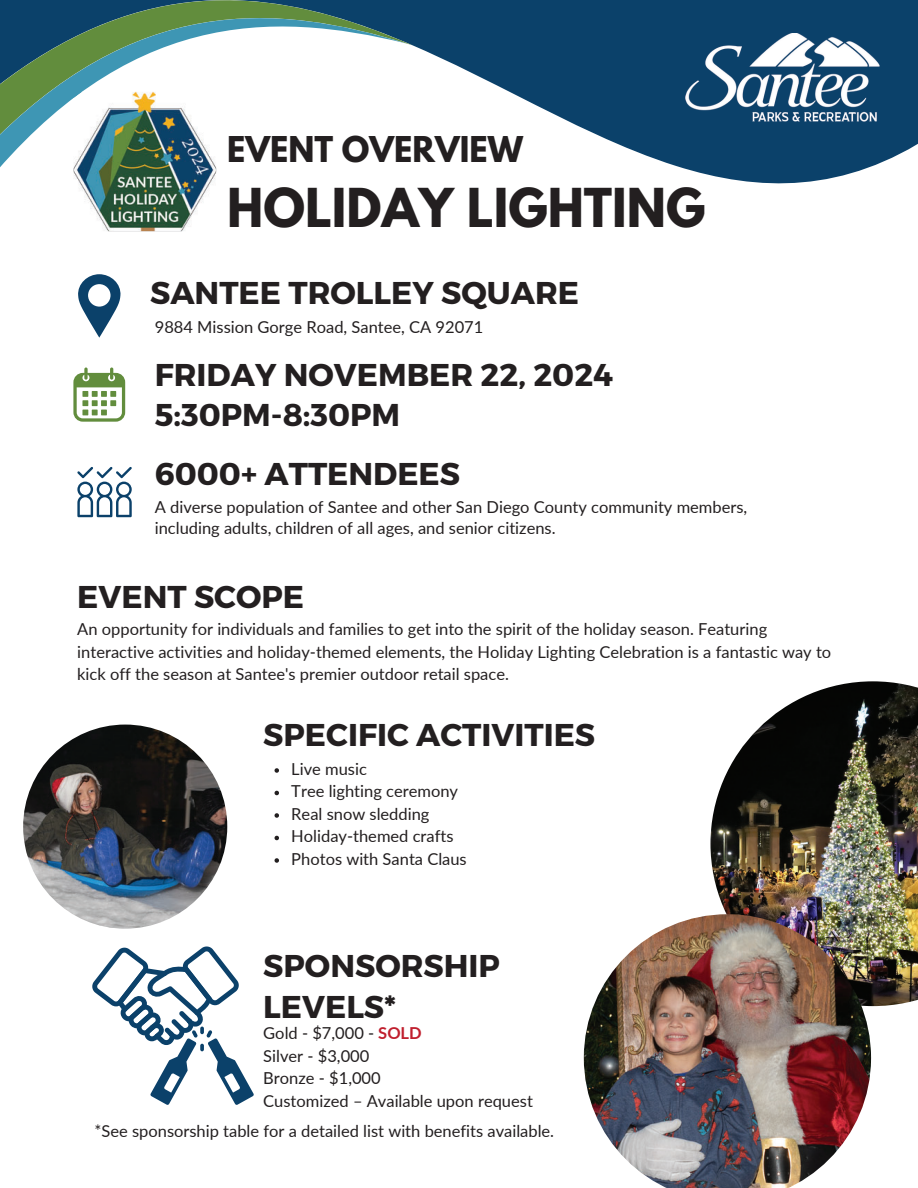
<style>
.page{position:relative;width:918px;height:1188px;background:#fff}
.page>*{position:absolute;margin:0;border:0;box-sizing:border-box;transform-origin:0 0}
.t1{font:700 47.55px "League Spartan";color:#231f20}
.t2{font:700 31.5px/40.5px "Montserrat";color:#231f20}
.t3{font:700 31.5px "League Spartan";color:#231f20}
.t4{font:16.5px/22.5px "Lato";color:#231f20}
.s1{font-weight:700;color:#c01f2e}
</style>
<div class="page">
<svg style="left:412px;top:0;width:506px;height:184px;fill:#0b416a"></svg>
<svg style="left:0;top:0;width:407px;height:172px"></svg>
<img style="left:686px;top:34px;width:201px;height:99px">
<svg style="left:78px;top:274px;width:43px;height:63px"></svg>
<svg style="left:73px;top:368px;width:52px;height:53px"></svg>
<svg style="left:77px;top:467px;width:55px;height:50px"></svg>
<img style="left:710px;top:681px;width:208px;height:325px">
<img style="left:584px;top:914px;width:287px;height:274px">
<img style="left:23px;top:725px;width:204px;height:204px;border-radius:50%">
<svg style="left:92px;top:946px;width:162px;height:159px"></svg>
<svg style="left:275px;top:768px;width:4px;height:5px"></svg>
<svg style="left:275px;top:791px;width:4px;height:4px"></svg>
<svg style="left:275px;top:813px;width:4px;height:5px"></svg>
<svg style="left:275px;top:836px;width:4px;height:4px"></svg>
<svg style="left:275px;top:858px;width:4px;height:5px"></svg>
<img style="left:73px;top:92px;width:143px;height:139px">
<svg style="left:73px;top:92px;width:9px;height:6px"></svg>
<h2 class="t3" style="left:227px;top:134px;width:297px">EVENT OVERVIEW</h2>
<h1 class="t1" style="left:227px;top:184px;width:480px">HOLIDAY LIGHTING</h1>
<h2 class="t2" style="left:150px;top:271px;width:430px">SANTEE TROLLEY SQUARE</h2>
<p class="t4" style="left:155px;top:315px;width:330px">9884 Mission Gorge Road, Santee, CA 92071</p>
<h2 class="t2" style="left:155px;top:353px;width:460px">FRIDAY NOVEMBER 22, 2024<br>5:30PM-8:30PM</h2>
<h2 class="t2" style="left:155px;top:452px;width:307px">6000+ ATTENDEES</h2>
<p class="t4" style="left:155px;top:496px;width:594px;line-height:21.3px">A diverse population of Santee and other San Diego County community members, including adults, children of all ages, and senior citizens.</p>
<h2 class="t2" style="left:77px;top:575px;width:228px">EVENT SCOPE</h2>
<p class="t4" style="left:77px;top:618px;width:755px">An opportunity for individuals and families to get into the spirit of the holiday season. Featuring interactive activities and holiday-themed elements, the Holiday Lighting Celebration is a fantastic way to kick off the season at Santee's premier outdoor retail space.</p>
<h2 class="t2" style="left:263px;top:713px;width:333px">SPECIFIC ACTIVITIES</h2>
<p class="t4" style="left:291px;top:757px;width:177px">Live music<br>Tree lighting ceremony<br>Real snow sledding<br>Holiday-themed crafts<br>Photos with Santa Claus</p>
<h2 class="t2" style="left:263px;top:944px;width:238px">SPONSORSHIP<br>LEVELS*</h2>
<p class="t4" style="left:263px;top:1021px;width:271px">Gold - $7,000 - <span class="s1">SOLD<br></span>Silver - $3,000<br>Bronze - $1,000<br>Customized – Available upon request</p>
<p class="t4" style="left:94px;top:1120px;width:461px">*See sponsorship table for a detailed list with benefits available.</p>
</div>
